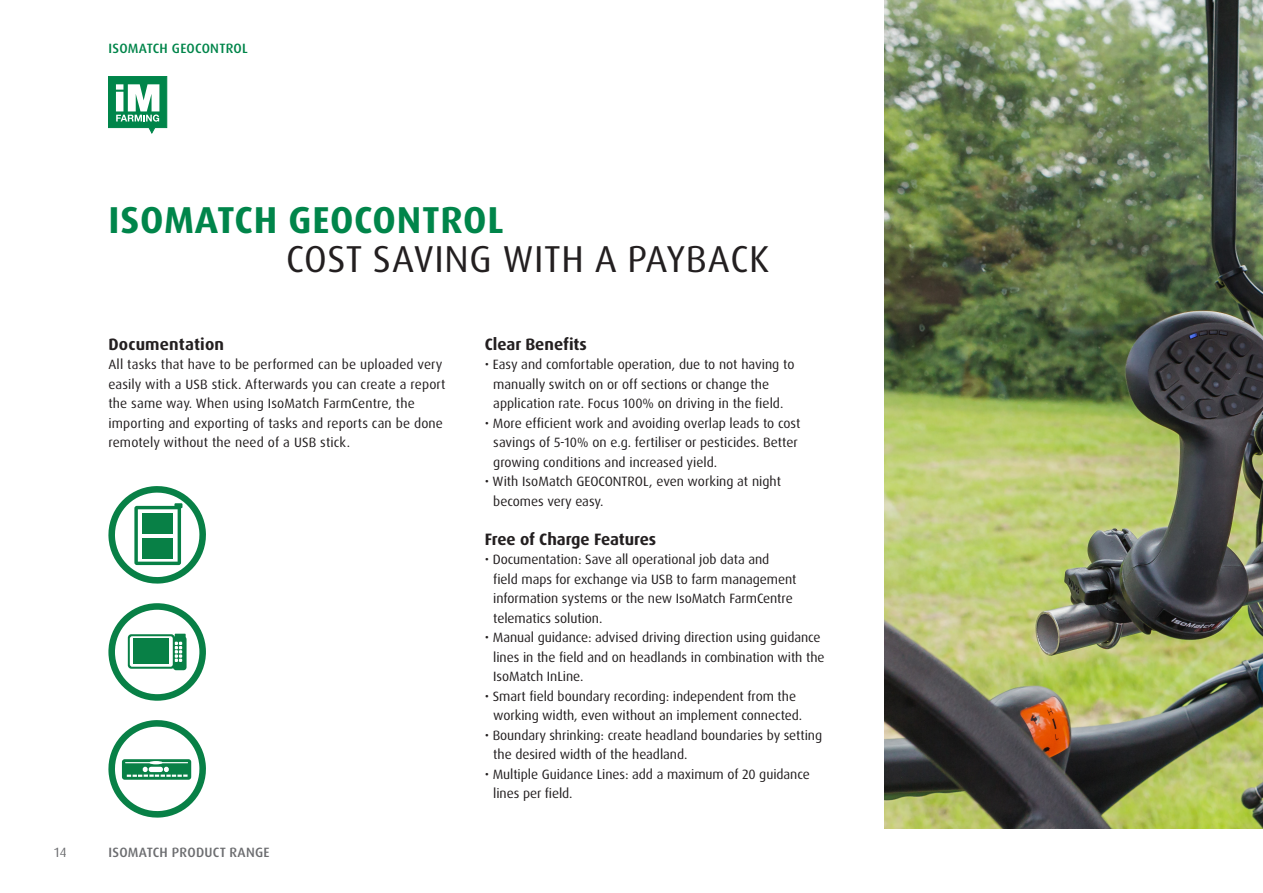
<style>
.page{position:relative;width:1263px;height:893px;background:#fff}
.page>*{position:absolute;margin:0;border:0;box-sizing:border-box;transform-origin:0 0}
.t1{font:37.5px "Dax Pro";letter-spacing:.02em;color:#231f20}
.t2{font:700 37.5px "Dax Pro";letter-spacing:.02em;color:#00854a}
.t3{font:700 16.5px "Dax Pro";color:#231f20}
.t4{font:13.5px/19.5px "Dax Pro";letter-spacing:-.005em;color:#231f20}
.t5{font:500 13.5px "Dax Pro";letter-spacing:.02em;color:#6c6d70}
.t6{font:500 13.5px "Dax Pro";letter-spacing:.02em;color:#00854a}
.t7{font:13.5px "Dax Pro";color:#6c6d70}
</style>
<div class="page">
<svg style="left:108px;top:77px;width:59px;height:57px"></svg>
<img style="left:885px;top:0;width:378px;height:828px">
<svg style="left:108px;top:486px;width:98px;height:98px"></svg>
<div style="left:108px;top:603px;width:98px;height:98px;background:#088046;border-radius:50%"></div>
<div style="left:115px;top:609px;width:85px;height:85px;background:#fff;border-radius:50%"></div>
<svg style="left:128px;top:634px;width:59px;height:36px"></svg>
<svg style="left:108px;top:720px;width:98px;height:98px"></svg>
<p class="t6" style="left:108px;top:40px;width:141px">ISOMATCH GEOCONTROL</p>
<h1 class="t2" style="left:109px;top:195px;width:397px">ISOMATCH GEOCONTROL</h1>
<h1 class="t1" style="left:286px;top:234px;width:485px">COST SAVING WITH A PAYBACK</h1>
<p class="t3" style="left:108px;top:333px;width:117px">Documentation</p>
<p class="t4" style="left:108px;top:355px;width:339px">All tasks that have to be performed can be uploaded very easily with a USB stick. Afterwards you can create a report the same way. When using IsoMatch FarmCentre, the importing and exporting of tasks and reports can be done remotely without the need of a USB stick.</p>
<p class="t7" style="left:54px;top:843px;width:14px">14</p>
<p class="t5" style="left:108px;top:843px;width:163px">ISOMATCH PRODUCT RANGE</p>
<p class="t3" style="left:485px;top:333px;width:104px">Clear Benefits</p>
<p class="t4" style="left:493px;top:355px;width:303px;text-indent:-9px">• Easy and comfortable operation, due to not having to manually switch on or off sections or change the application rate. Focus 100% on driving in the field.</p>
<p class="t4" style="left:493px;top:413px;width:309px;text-indent:-9px">• More efficient work and avoiding overlap leads to cost savings of 5-10% on e.g. fertiliser or pesticides. Better growing conditions and increased yield.</p>
<p class="t4" style="left:493px;top:472px;width:289px;text-indent:-9px">• With IsoMatch GEOCONTROL, even working at night becomes very easy.</p>
<p class="t3" style="left:485px;top:528px;width:173px">Free of Charge Features</p>
<p class="t4" style="left:493px;top:550px;width:305px;text-indent:-9px">• Documentation: Save all operational job data and field maps for exchange via USB to farm management information systems or the new IsoMatch FarmCentre telematics solution.</p>
<p class="t4" style="left:493px;top:628px;width:333px;text-indent:-9px">• Manual guidance: advised driving direction using guidance lines in the field and on headlands in combination with the<br>IsoMatch InLine.</p>
<p class="t4" style="left:493px;top:686px;width:311px;text-indent:-9px">• Smart field boundary recording: independent from the working width, even without an implement connected.</p>
<p class="t4" style="left:493px;top:725px;width:330px;text-indent:-9px">• Boundary shrinking: create headland boundaries by setting the desired width of the headland.</p>
<p class="t4" style="left:493px;top:764px;width:318px;text-indent:-9px">• Multiple Guidance Lines: add a maximum of 20 guidance lines per field.</p>
</div>
